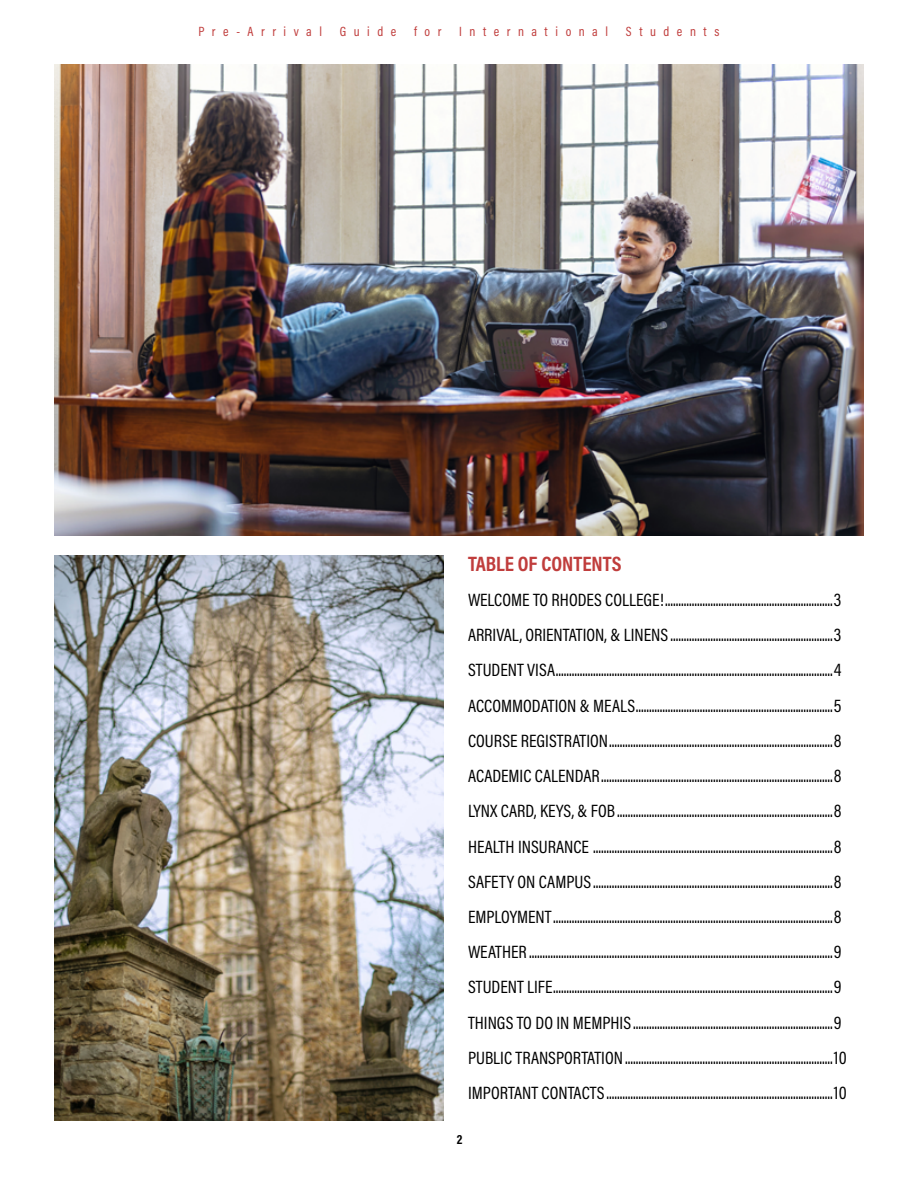
<style>
.page{position:relative;width:918px;height:1188px;background:#fff}
.page>*{position:absolute;margin:0;border:0;box-sizing:border-box;transform-origin:0 0}
.t1{font:700 21px "Acumin Pro Cond";color:#c03d3c}
.t2{font:18px/35.2px "Acumin Pro Cond";color:#000}
.t3{font:13.5px "Acumin Pro Cond";letter-spacing:.56em;color:#c03d3c}
.t4{font:700 13.5px "Acumin Pro Cond";color:#000}
</style>
<div class="page">
<img style="left:54px;top:65px;width:810px;height:471px">
<img style="left:54px;top:555px;width:390px;height:565px">
<p class="t3" style="left:198px;top:22px;width:125px">Pre-Arrival</p>
<p class="t3" style="left:340px;top:22px;width:58px">Guide</p>
<p class="t3" style="left:414px;top:22px;width:29px">for</p>
<p class="t3" style="left:459px;top:22px;width:150px">International</p>
<p class="t3" style="left:626px;top:22px;width:95px">Students</p>
<p class="t1" style="left:468px;top:549px;width:155px">TABLE OF CONTENTS</p>
<p class="t2" style="left:468px;top:582px;width:380px">WELCOME TO RHODES COLLEGE!...............................................................3<br>ARRIVAL, ORIENTATION, &amp; LINENS .............................................................3<br>STUDENT VISA........................................................................................................4<br>ACCOMMODATION &amp; MEALS..........................................................................5<br>COURSE REGISTRATION....................................................................................8<br>ACADEMIC CALENDAR.......................................................................................8<br>LYNX CARD, KEYS, &amp; FOB.................................................................................8<br>HEALTH INSURANCE ..........................................................................................8<br>SAFETY ON CAMPUS ..........................................................................................8<br>EMPLOYMENT.........................................................................................................8<br>WEATHER ..................................................................................................................9<br>STUDENT LIFE.........................................................................................................9<br>THINGS TO DO IN MEMPHIS ...........................................................................9<br>PUBLIC TRANSPORTATION..............................................................................10<br>IMPORTANT CONTACTS .....................................................................................10</p>
<p class="t4" style="left:457px;top:1130px;width:7px">2</p>
</div>
